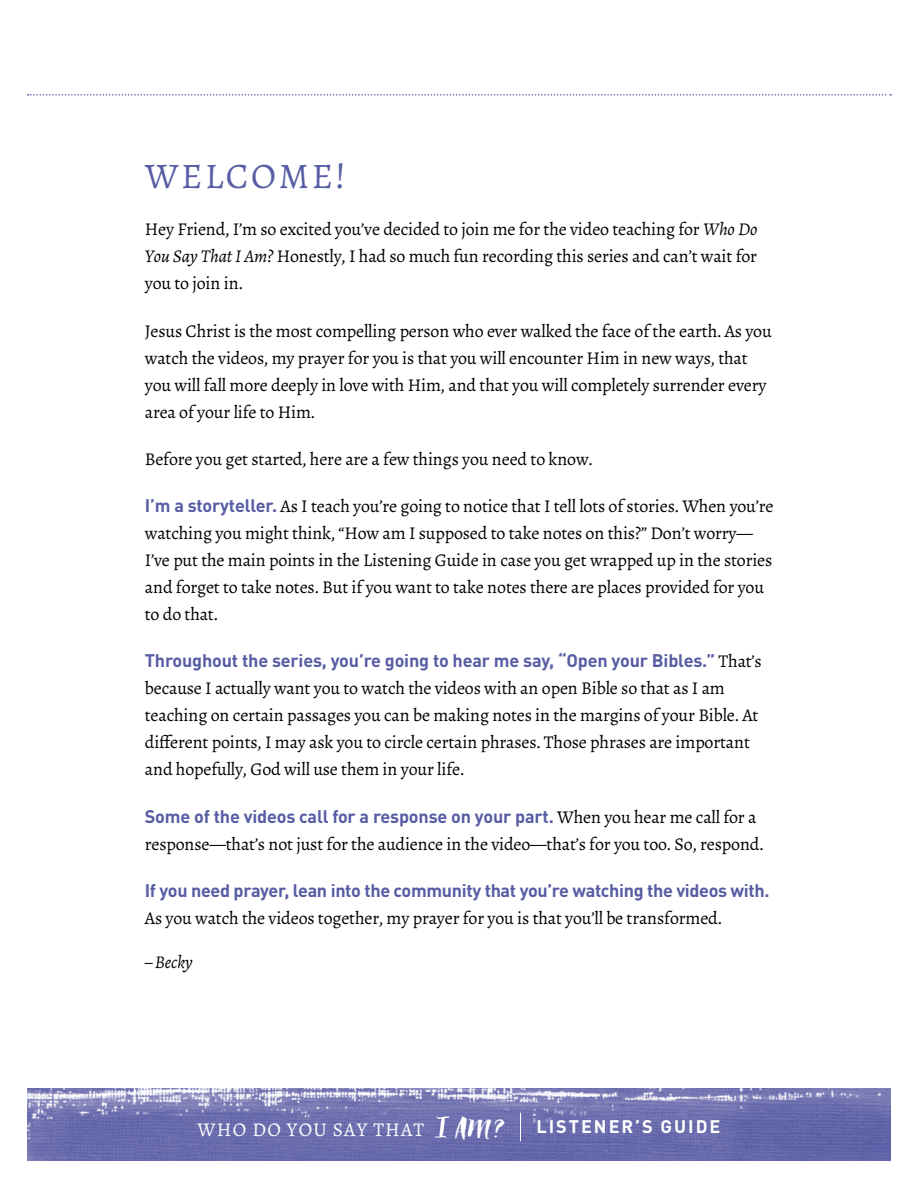
<style>
.page{position:relative;width:918px;height:1188px;background:#fff}
.page>*{position:absolute;margin:0;border:0;box-sizing:border-box;transform-origin:0 0}
.t1{font:36px "Alegreya";letter-spacing:.07em;color:#575da4}
.t2{font:19.5px "Alegreya";letter-spacing:.06em;color:#fff}
.t3{font:18px/27px "Alegreya";letter-spacing:-.01em;color:#000}
.t4{font:700 18px "DINOT";letter-spacing:-.015em;color:#575da4}
.t5{font:italic 18px "Alegreya";letter-spacing:-.01em;color:#000}
.s1{font-style:italic}
.s2{font-family:"DINOT";font-weight:700;color:#575da4}
.s3{font-family:"Alegreya";font-weight:400;color:#000}
.s4{font-family:"Stylish Brush";font-size:31.5px}
.s5{font-family:"DINOT";font-weight:700;font-size:18px}
</style>
<div class="page">
<img style="left:27px;top:1089px;width:864px;height:72px">
<svg style="left:435px;top:1116px;width:15px;height:22px"></svg>
<svg style="left:520px;top:1113px;width:1px;height:28px"></svg>
<svg style="left:28px;top:94px;width:863px;height:2px"></svg>
<h1 class="t1" style="left:145px;top:154px;width:202px">WELCOME!</h1>
<p class="t3" style="left:145px;top:216px;width:614px;text-align:justify">Hey Friend, I’m so excited you’ve decided to join me for the video teaching for <span class="s1">Who Do You Say That I Am?</span> Honestly, I had so much fun recording this series and can’t wait for you to join in.</p>
<p class="t3" style="left:145px;top:317px;width:628px">Jesus Christ is the most compelling person who ever walked the face of the earth. As you watch the videos, my prayer for you is that you will encounter Him in new ways, that you will fall more deeply in love with Him, and that you will completely surrender every area of your life to Him.</p>
<p class="t3" style="left:145px;top:446px;width:450px">Before you get started, here are a few things you need to know.</p>
<p class="t3" style="left:145px;top:493px;width:630px"><span class="s2">I’m a storyteller.</span> As I teach you’re going to notice that I tell lots of stories. When you’re watching you might think, “How am I supposed to take notes on this?” Don’t worry— I’ve put the main points in the Listening Guide in case you get wrapped up in the stories and forget to take notes. But if you want to take notes there are places provided for you to do that.</p>
<p class="t4" style="left:145px;top:649px;width:619px">Throughout the series, you’re going to hear me say, “Open your Bibles.” <span class="s3">That’s</span></p>
<p class="t3" style="left:145px;top:675px;width:615px">because I actually want you to watch the videos with an open Bible so that as I am teaching on certain passages you can be making notes in the margins of your Bible. At different points, I may ask you to circle certain phrases. Those phrases are important and hopefully, God will use them in your life.</p>
<p class="t4" style="left:145px;top:804px;width:613px">Some of the videos call for a response on your part. <span class="s3">When you hear me call for a</span></p>
<p class="t3" style="left:145px;top:830px;width:620px">response—that’s not just for the audience in the video—that’s for you too. So, respond.</p>
<p class="t4" style="left:145px;top:879px;width:626px">If you need prayer, lean into the community that you’re watching the videos with.</p>
<p class="t3" style="left:145px;top:905px;width:579px">As you watch the videos together, my prayer for you is that you’ll be transformed.</p>
<p class="t5" style="left:145px;top:951px;width:49px">– Becky</p>
<p class="t2" style="left:198px;top:1117px;width:524px">WHO DO YOU SAY THAT <span class="s4">AM?</span> <span class="s5">LISTENER’S GUIDE</span></p>
</div>
